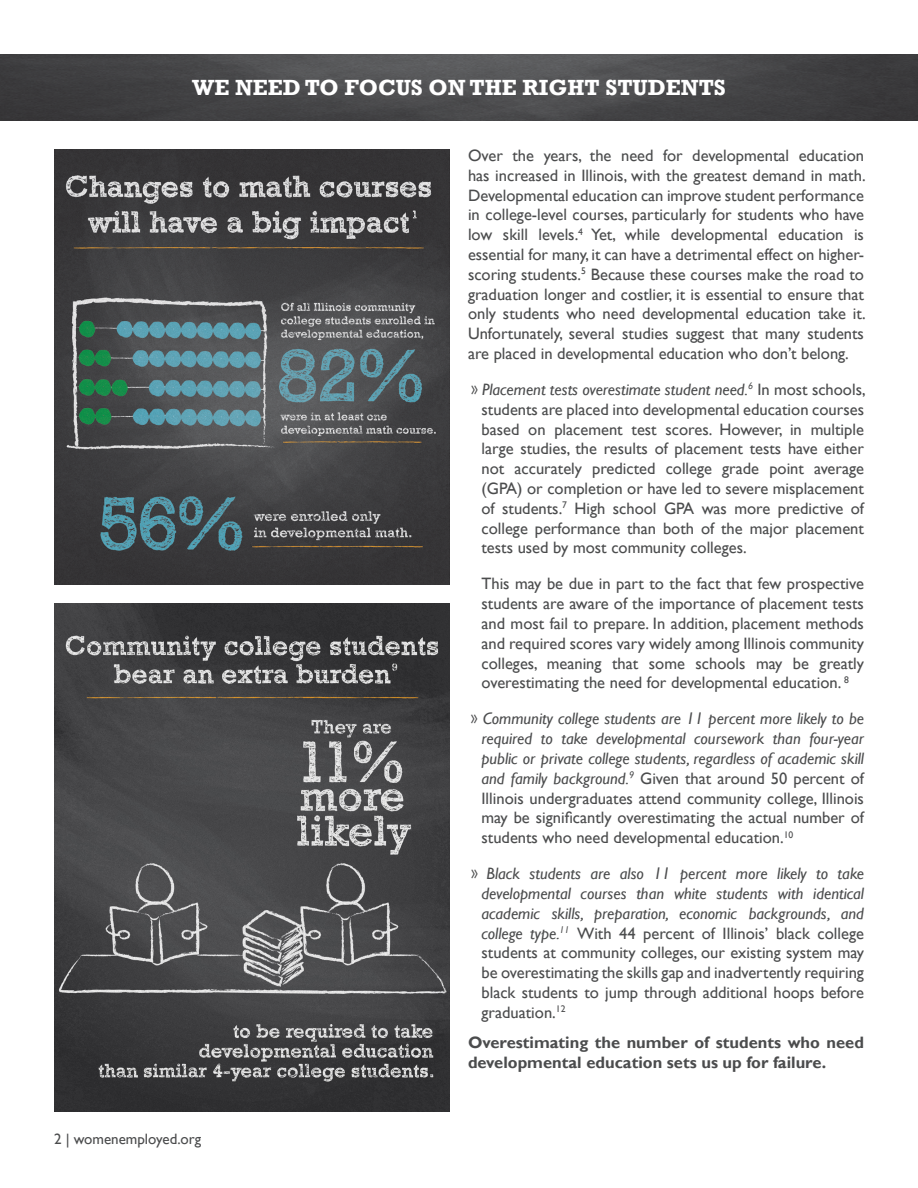
<style>
.page{position:relative;width:918px;height:1188px;background:#fff}
.page>*{position:absolute;margin:0;border:0;box-sizing:border-box;transform-origin:0 0}
.t1{font:700 22.5px "Rockwell";color:#fff}
.t2{font:16.5px/19.8px "Gill Sans";color:#4b4c4d;text-align:justify}
.t3{font:italic 16.5px/19.8px "Gill Sans";color:#4b4c4d;text-align:justify}
.t4{font:700 16.5px/19.8px "Gill Sans";color:#4b4c4d}
.t5{font:15px "Gill Sans";color:#4b4c4d}
.s1{font-family:"Futura BT";font-weight:300;font-stretch:condensed;font-size:21px}
.s2{font-style:italic}
.s3{font-family:"Futura BT";font-weight:300;font-style:normal;font-stretch:condensed;font-size:21px}
.s4{font-style:normal}
</style>
<div class="page">
<img style="left:0;top:54px;width:918px;height:66px">
<img style="left:54px;top:603px;width:396px;height:508px">
<img style="left:54px;top:150px;width:396px;height:435px">
<p class="t1" style="left:192px;top:74px;width:535px">WE NEED TO FOCUS ON THE RIGHT STUDENTS</p>
<p class="t5" style="left:54px;top:1131px;width:149px">2 | womenemployed.org</p>
<p class="t2" style="left:468px;top:146px;width:399px">Over the years, the need for developmental education has increased in Illinois, with the greatest demand in math.<br>Developmental education can improve student performance in college-level courses, particularly for students who have low skill levels.<sup>4</sup> Yet, while developmental education is essential for many, it can have a detrimental effect on higher&shy;scoring students.<sup>5</sup> Because these courses make the road to graduation longer and costlier, it is essential to ensure that only students who need developmental education take it.<br>Unfortunately, several studies suggest that many students are placed in developmental education who don’t belong.</p>
<p class="t2" style="left:481px;top:380px;width:386px;text-indent:-10px"><span class="s1">»</span> <span class="s2">Placement tests overestimate student need.</span><sup>6</sup> In most schools, students are placed into developmental education courses based on placement test scores. However, in multiple large studies, the results of placement tests have either not accurately predicted college grade point average (GPA) or completion or have led to severe misplacement of students.<sup>7</sup> High school GPA was more predictive of college performance than both of the major placement tests used by most community colleges.</p>
<p class="t2" style="left:481px;top:574px;width:384px">This may be due in part to the fact that few prospective students are aware of the importance of placement tests and most fail to prepare. In addition, placement methods and required scores vary widely among Illinois community colleges, meaning that some schools may be greatly overestimating the need for developmental education. <sup>8</sup></p>
<p class="t3" style="left:481px;top:709px;width:384px;text-indent:-10px"><span class="s3">»</span> Community college students are 11 percent more likely to be required to take developmental coursework than four-year public or private college students, regardless of academic skill and family background.<sup>9</sup> <span class="s4">Given that around 50 percent of Illinois undergraduates attend community college, Illinois may be significantly overestimating the actual number of students who need developmental education.</span><sup>10</sup></p>
<p class="t2" style="left:482px;top:864px;width:384px;text-indent:-10px"><span class="s1">»</span> <span class="s2">Black students are also 11 percent more likely to take developmental courses than white students with identical academic skills, preparation, economic backgrounds, and college type.</span><sup>11</sup> With 44 percent of Illinois’ black college students at community colleges, our existing system may be overestimating the skills gap and inadvertently requiring black students to jump through additional hoops before graduation.<sup>12</sup></p>
<p class="t4" style="left:468px;top:1033px;width:398px">Overestimating the number of students who need developmental education sets us up for failure.</p>
</div>
